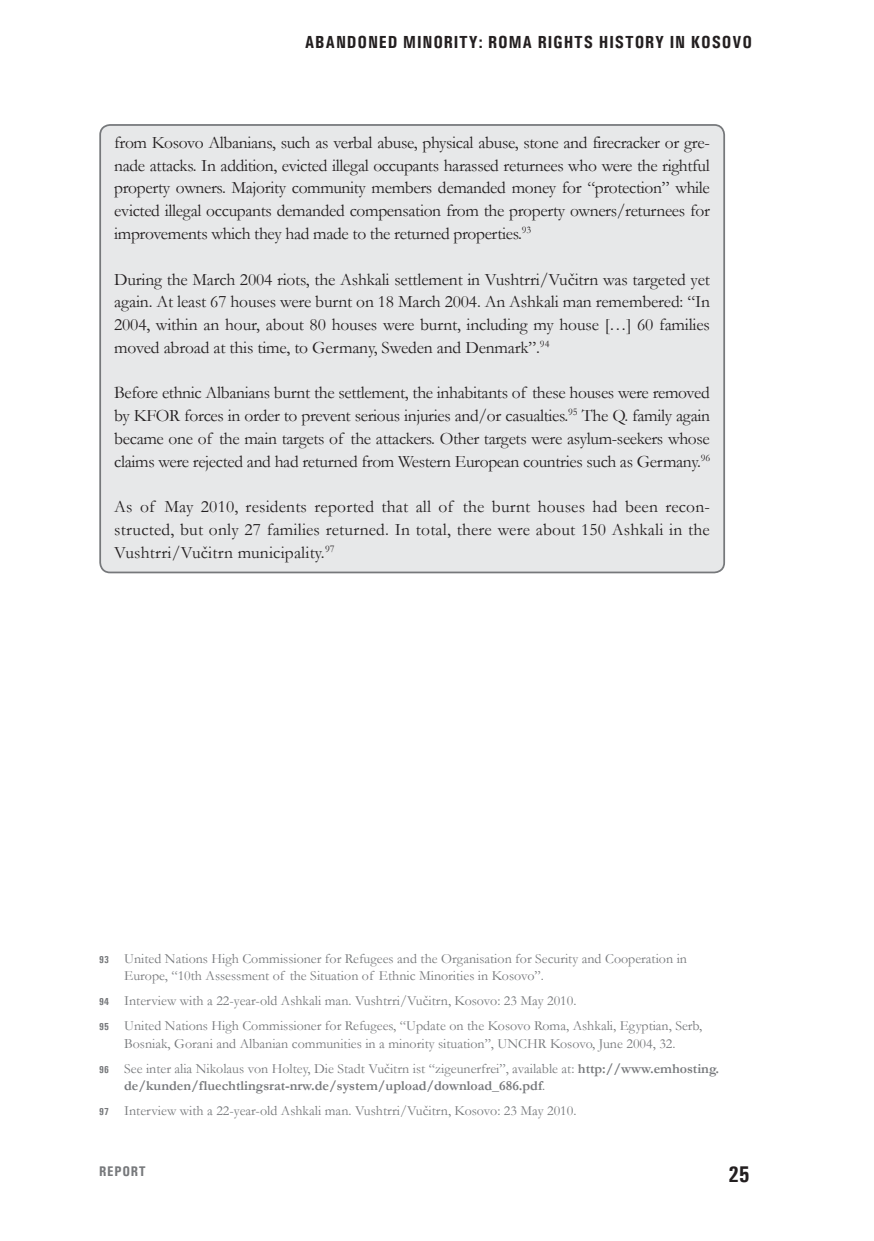
<style>
.page{position:relative;width:874px;height:1241px;background:#fff}
.page>*{position:absolute;margin:0;border:0;box-sizing:border-box;transform-origin:0 0}
.t1{font:700 condensed 22.75px "Univers";color:#231f20}
.t2{font:17.5px/22.8px "Garamond";letter-spacing:-.015em;color:#231f20;text-align:justify}
.t3{font:700 condensed 17.5px "Univers";letter-spacing:.05em;color:#231f20}
.t4{font:14px/25px "Garamond";color:#76787b}
.t5{font:700 condensed 14px "Univers";letter-spacing:.05em;color:#76787b}
.s1{font-family:"Univers";font-weight:700;font-stretch:condensed;font-size:10.15px}
.s2{font-weight:700}
</style>
<div class="page">
<div style="left:100px;top:125px;width:623px;height:447px;background:#e7e8e9;border-radius:10px"></div>
<div style="left:99px;top:124px;width:625px;height:449px;border:2px solid #76787b;border-radius:10px"></div>
<p class="t3" style="left:304px;top:31px;width:448px">ABANDONED MINORITY: ROMA RIGHTS HISTORY IN KOSOVO</p>
<p class="t2" style="left:114px;top:131px;width:597px">from Kosovo Albanians, such as verbal abuse, physical abuse, stone and firecracker or gre&shy;nade attacks. In addition, evicted illegal occupants harassed returnees who were the rightful property owners. Majority community members demanded money for “protection” while evicted illegal occupants demanded compensation from the property owners/returnees for improvements which they had made to the returned properties.<sup>93</sup></p>
<p class="t2" style="left:114px;top:267px;width:597px">During the March 2004 riots, the Ashkali settlement in Vushtrri/Vučitrn was targeted yet again. At least 67 houses were burnt on 18 March 2004. An Ashkali man remembered: “In 2004, within an hour, about 80 houses were burnt, including my house […] 60 families moved abroad at this time, to Germany, Sweden and Denmark”.<sup>94</sup></p>
<p class="t2" style="left:114px;top:381px;width:597px">Before ethnic Albanians burnt the settlement, the inhabitants of these houses were removed by KFOR forces in order to prevent serious injuries and/or casualties.<sup>95</sup> The Q. family again became one of the main targets of the attackers. Other targets were asylum-seekers whose claims were rejected and had returned from Western European countries such as Germany.<sup>96</sup></p>
<p class="t2" style="left:114px;top:495px;width:597px">As of May 2010, residents reported that all of the burnt houses had been recon&shy;structed, but only 27 families returned. In total, there were about 150 Ashkali in the Vushtrri/Vučitrn municipality.<sup>97</sup></p>
<p class="t4" style="left:124px;top:948px;width:564px;line-height:17.5px;text-indent:-25px"><span class="s1">93</span> United Nations High Commissioner for Refugees and the Organisation for Security and Cooperation in<br>Europe, “10th Assessment of the Situation of Ethnic Minorities in Kosovo”.</p>
<p class="t4" style="left:99px;top:987px;width:604px"><span class="s1">94</span> Interview with a 22-year-old Ashkali man. Vushtrri/Vučitrn, Kosovo: 23 May 2010.<br><span class="s1">95</span> United Nations High Commissioner for Refugees, “Update on the Kosovo Roma, Ashkali, Egyptian, Serb,</p>
<p class="t4" style="left:99px;top:1030px;width:621px;text-indent:25px">Bosniak, Gorani and Albanian communities in a minority situation”, UNCHR Kosovo, June 2004, 32.<br><span class="s1">96</span> See inter alia Nikolaus von Holtey, Die Stadt Vučitrn ist “zigeunerfrei”, available at: <span class="s2">http://www.emhosting.</span></p>
<p class="t4" style="left:99px;top:1072px;width:478px;text-align:center"><span class="s2">de/kunden/fluechtlingsrat-nrw.de/system/upload/download_686.pdf</span>.<br><span class="s1">97</span> Interview with a 22-year-old Ashkali man. Vushtrri/Vučitrn, Kosovo: 23 May 2010.</p>
<p class="t5" style="left:99px;top:1162px;width:48px">REPORT</p>
<h1 class="t1" style="left:727px;top:1160px;width:23px">25</h1>
</div>
